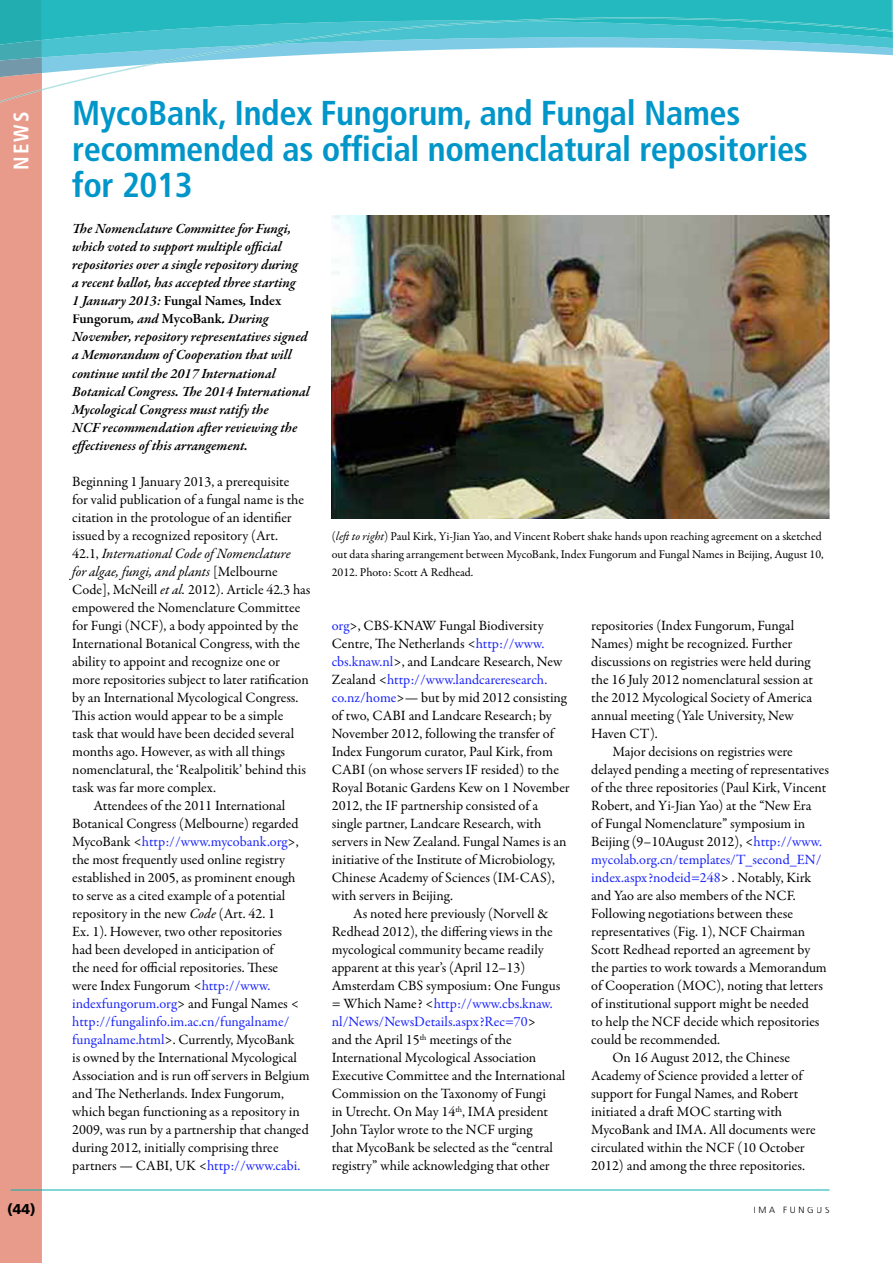
<style>
.page{position:relative;width:893px;height:1263px;background:#fff}
.page>*{position:absolute;margin:0;border:0;box-sizing:border-box;transform-origin:0 0}
.t1{font:700 condensed 34.5px/36px "Frutiger LT Std";letter-spacing:-.01em;color:#0096c9}
.t2{font:700 condensed 21px "Frutiger LT Std";color:#fff}
.t3{font:14.25px/18px "Garamond Premr Pro";color:#000}
.t4{font:italic 600 14.25px/18px "Garamond Premr Pro";letter-spacing:-.005em;color:#000}
.t5{font:14.25px "Garamond Premr Pro";color:#1922fb}
.t6{font:italic 14.25px "Garamond Premr Pro";letter-spacing:-.005em;color:#000}
.t7{font:900 14.25px "Frutiger LT Std";color:#000}
.t8{font:12px/18px "Garamond Premr Pro";color:#000}
.t9{font:300 9px "Frutiger LT Std";letter-spacing:.3em;color:#000}
.s1{font-style:normal}
.s2{font-style:italic}
.s3{color:#000}
.s4{color:#1922fb}
</style>
<div class="page">
<div style="left:0;top:103px;width:42px;height:1160px;background:#e89b8a"></div>
<svg style="left:0;top:0;width:893px;height:103px"></svg>
<hr style="left:11px;top:1189px;width:818px;height:1px;background:#00afad">
<div style="left:8px;top:1203px;width:27px;height:13px;background:#e89b8a"></div>
<img style="left:332px;top:215px;width:497px;height:304px">
<h2 class="t2" style="left:12px;top:170px;width:60px;rotate:-90deg">NEWS</h2>
<h1 class="t1" style="left:72px;top:97px;width:737px">MycoBank, Index Fungorum, and Fungal Names recommended as official nomenclatural repositories for 2013</h1>
<p class="t4" style="left:72px;top:221px;width:239px">The Nomenclature Committee for Fungi, which voted to support multiple official repositories over a single repository during<br>a recent ballot, has accepted three starting<br>1 January 2013: <span class="s1">Fungal Names</span>, <span class="s1">Index Fungorum</span>, and <span class="s1">MycoBank</span>. During November, repository representatives signed a Memorandum of Cooperation that will continue until the 2017 International Botanical Congress. The 2014 International Mycological Congress must ratify the<br>NCF recommendation after reviewing the effectiveness of this arrangement.</p>
<p class="t3" style="left:72px;top:473px;width:219px">Beginning 1 January 2013, a prerequisite</p>
<p class="t3" style="left:72px;top:491px;width:233px">for valid publication of a fungal name is the</p>
<p class="t3" style="left:72px;top:509px;width:221px">citation in the protologue of an identifier</p>
<p class="t3" style="left:72px;top:527px;width:207px">issued by a recognized repository (Art.</p>
<p class="t6" style="left:72px;top:547px;width:220px"><span class="s1">42.1,</span> International Code of Nomenclature</p>
<p class="t6" style="left:72px;top:565px;width:207px">for algae, fungi, and plants <span class="s1">[Melbourne</span></p>
<p class="t3" style="left:72px;top:581px;width:240px">Code], McNeill <span class="s2">et al.</span> 2012). Article 42.3 has</p>
<p class="t3" style="left:72px;top:599px;width:230px">empowered the Nomenclature Committee</p>
<p class="t3" style="left:72px;top:617px;width:228px">for Fungi (NCF), a body appointed by the</p>
<p class="t3" style="left:72px;top:635px;width:229px">International Botanical Congress, with the</p>
<p class="t3" style="left:72px;top:653px;width:209px">ability to appoint and recognize one or</p>
<p class="t3" style="left:72px;top:671px;width:238px">more repositories subject to later ratification</p>
<p class="t3" style="left:72px;top:689px;width:228px">by an International Mycological Congress.</p>
<p class="t3" style="left:72px;top:707px;width:212px">This action would appear to be a simple</p>
<p class="t3" style="left:72px;top:725px;width:223px">task that would have been decided several</p>
<p class="t3" style="left:72px;top:743px;width:214px">months ago. However, as with all things</p>
<p class="t3" style="left:72px;top:761px;width:235px">nomenclatural, the ‘Realpolitik’ behind this</p>
<p class="t3" style="left:72px;top:779px;width:145px">task was far more complex.</p>
<p class="t3" style="left:94px;top:798px;width:193px">Attendees of the 2011 International</p>
<p class="t3" style="left:72px;top:816px;width:228px">Botanical Congress (Melbourne) regarded</p>
<p class="t5" style="left:72px;top:836px;width:228px"><span class="s3">MycoBank &lt;</span>http://www.mycobank.org<span class="s3">&gt;,</span></p>
<p class="t3" style="left:72px;top:852px;width:214px">the most frequently used online registry</p>
<p class="t3" style="left:72px;top:870px;width:225px">established in 2005, as prominent enough</p>
<p class="t3" style="left:72px;top:888px;width:215px">to serve as a cited example of a potential</p>
<p class="t3" style="left:72px;top:906px;width:204px">repository in the new <span class="s2">Code</span> (Art. 42. 1</p>
<p class="t3" style="left:72px;top:924px;width:211px">Ex. 1). However, two other repositories</p>
<p class="t3" style="left:72px;top:942px;width:203px">had been developed in anticipation of</p>
<p class="t3" style="left:72px;top:960px;width:207px">the need for official repositories. These</p>
<p class="t3" style="left:72px;top:978px;width:200px">were Index Fungorum &lt;<span class="s4">http://www.</span></p>
<p class="t5" style="left:72px;top:998px;width:228px">indexfungorum.org<span class="s3">&gt; and Fungal Names &lt;</span></p>
<p class="t5" style="left:72px;top:1016px;width:219px">http://fungalinfo.im.ac.cn/fungalname/</p>
<p class="t3" style="left:72px;top:1032px;width:224px"><span class="s4">fungalname.html</span>&gt;. Currently, MycoBank</p>
<p class="t3" style="left:72px;top:1050px;width:226px">is owned by the International Mycological</p>
<p class="t3" style="left:72px;top:1068px;width:239px">Association and is run off servers in Belgium</p>
<p class="t3" style="left:72px;top:1086px;width:213px">and The Netherlands. Index Fungorum,</p>
<p class="t3" style="left:72px;top:1104px;width:229px">which began functioning as a repository in</p>
<p class="t3" style="left:72px;top:1122px;width:238px">2009, was run by a partnership that changed</p>
<p class="t3" style="left:72px;top:1140px;width:208px">during 2012, initially comprising three</p>
<p class="t3" style="left:72px;top:1158px;width:230px">partners — CABI, UK &lt;<span class="s4">http://www.cabi.</span></p>
<p class="t8" style="left:332px;top:528px;width:493px">(<span class="s2">left to right</span>) Paul Kirk, Yi-Jian Yao, and Vincent Robert shake hands upon reaching agreement on a sketched out data sharing arrangement between MycoBank, Index Fungorum and Fungal Names in Beijing, August 10,<br>2012. Photo: Scott A Redhead.</p>
<p class="t3" style="left:332px;top:617px;width:239px"><span class="s4">org</span>&gt;, CBS-KNAW Fungal Biodiversity Centre, The Netherlands &lt;<span class="s4">http://www. cbs.knaw.nl</span>&gt;, and Landcare Research, New Zealand &lt;<span class="s4">http://www.landcareresearch. co.nz/home</span>&gt;— but by mid 2012 consisting of two, CABI and Landcare Research; by November 2012, following the transfer of Index Fungorum curator, Paul Kirk, from CABI (on whose servers IF resided) to the Royal Botanic Gardens Kew on 1 November 2012, the IF partnership consisted of a single partner, Landcare Research, with servers in New Zealand. Fungal Names is an initiative of the Institute of Microbiology, Chinese Academy of Sciences (IM-CAS), with servers in Beijing.</p>
<p class="t3" style="left:332px;top:906px;width:235px;text-indent:21px">As noted here previously (Norvell &amp; Redhead 2012), the differing views in the mycological community became readily apparent at this year’s (April 12–13)<br>Amsterdam CBS symposium: One Fungus = Which Name? &lt;<span class="s4">http://www.cbs.knaw. nl/News/NewsDetails.aspx?Rec=70</span>&gt;<br>and the April 15<sup>th</sup> meetings of the International Mycological Association Executive Committee and the International Commission on the Taxonomy of Fungi<br>in Utrecht. On May 14<sup>th</sup>, IMA president John Taylor wrote to the NCF urging<br>that MycoBank be selected as the “central registry” while acknowledging that other</p>
<p class="t3" style="left:591px;top:617px;width:223px">repositories (Index Fungorum, Fungal Names) might be recognized. Further discussions on registries were held during the 16 July 2012 nomenclatural session at the 2012 Mycological Society of America annual meeting (Yale University, New Haven CT).</p>
<p class="t3" style="left:612px;top:743px;width:182px">Major decisions on registries were</p>
<p class="t3" style="left:591px;top:762px;width:239px">delayed pending a meeting of representatives</p>
<p class="t3" style="left:591px;top:780px;width:237px">of the three repositories (Paul Kirk, Vincent</p>
<p class="t3" style="left:591px;top:798px;width:222px">Robert, and Yi-Jian Yao) at the “New Era</p>
<p class="t3" style="left:591px;top:816px;width:215px">of Fungal Nomenclature” symposium in</p>
<p class="t3" style="left:591px;top:834px;width:232px">Beijing (9–10August 2012), &lt;<span class="s4">http://www.</span></p>
<p class="t5" style="left:591px;top:854px;width:232px">mycolab.org.cn/templates/T_second_EN/</p>
<p class="t5" style="left:591px;top:872px;width:222px">index.aspx?nodeid=248<span class="s3">&gt; . Notably, Kirk</span></p>
<p class="t3" style="left:591px;top:888px;width:206px">and Yao are also members of the NCF.</p>
<p class="t3" style="left:591px;top:906px;width:203px">Following negotiations between these</p>
<p class="t3" style="left:591px;top:924px;width:215px">representatives (Fig. 1), NCF Chairman</p>
<p class="t3" style="left:591px;top:942px;width:220px">Scott Redhead reported an agreement by</p>
<p class="t3" style="left:591px;top:960px;width:237px">the parties to work towards a Memorandum</p>
<p class="t3" style="left:591px;top:978px;width:233px">of Cooperation (MOC), noting that letters</p>
<p class="t3" style="left:591px;top:996px;width:219px">of institutional support might be needed</p>
<p class="t3" style="left:591px;top:1014px;width:230px">to help the NCF decide which repositories</p>
<p class="t3" style="left:591px;top:1032px;width:130px">could be recommended.</p>
<p class="t3" style="left:612px;top:1050px;width:179px">On 16 August 2012, the Chinese</p>
<p class="t3" style="left:591px;top:1068px;width:213px">Academy of Science provided a letter of</p>
<p class="t3" style="left:591px;top:1086px;width:209px">support for Fungal Names, and Robert</p>
<p class="t3" style="left:591px;top:1104px;width:192px">initiated a draft MOC starting with</p>
<p class="t3" style="left:591px;top:1122px;width:226px">MycoBank and IMA. All documents were</p>
<p class="t3" style="left:591px;top:1140px;width:215px">circulated within the NCF (10 October</p>
<p class="t3" style="left:591px;top:1158px;width:215px">2012) and among the three repositories.</p>
<p class="t7" style="left:7px;top:1200px;width:30px">(44)</p>
<p class="t9" style="left:754px;top:1205px;width:77px">IMA FUNGUS</p>
</div>
